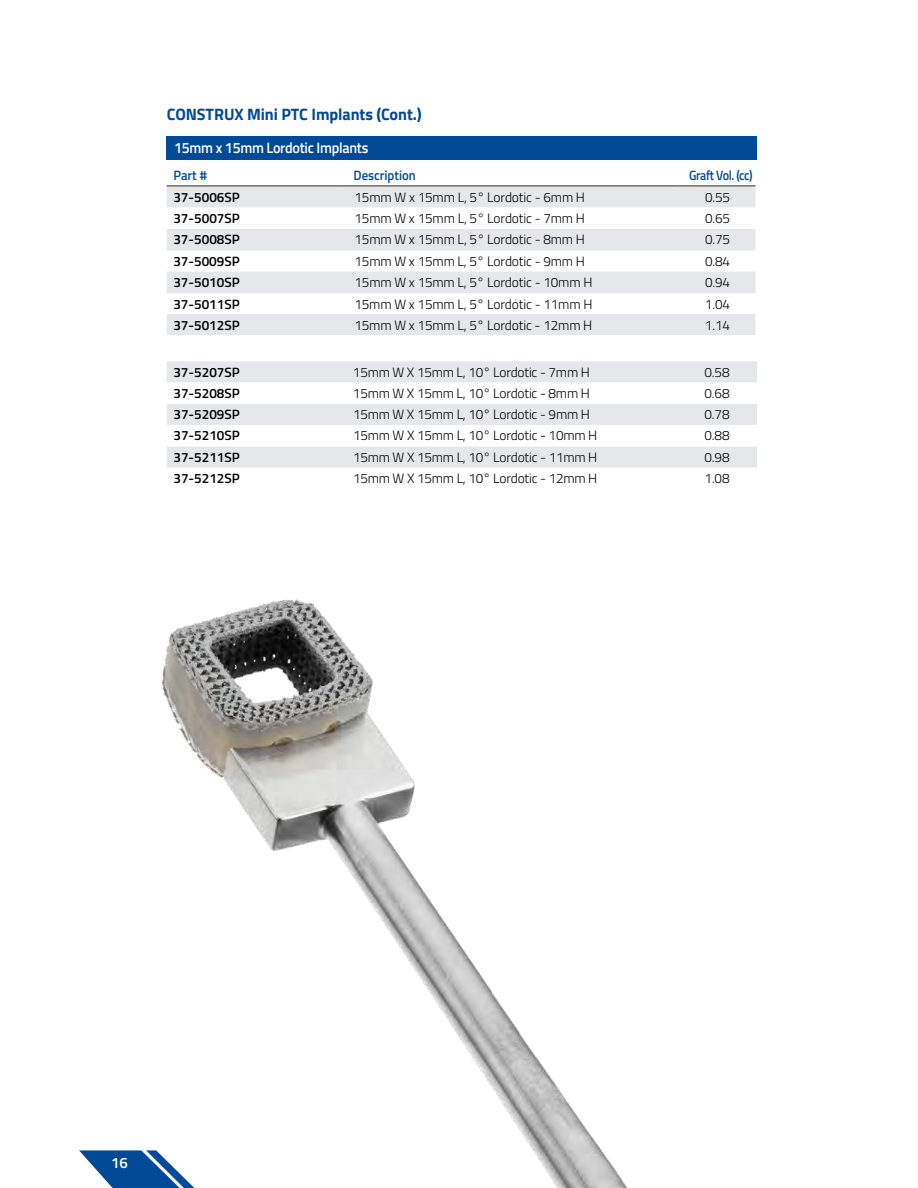
<style>
.page{position:relative;width:918px;height:1188px;background:#fff}
.page>*{position:absolute;margin:0;border:0;box-sizing:border-box;transform-origin:0 0}
.t1{font:700 16.5px "Titillium";letter-spacing:-.005em;color:#004a97}
.t2{font:600 15px "Titillium";letter-spacing:-.02em;color:#fff;scale:.95 1}
.t3{font:600 15px "Titillium";letter-spacing:-.02em;color:#fff}
.t4{font:300 13.5px "Titillium";letter-spacing:-.01em;color:#000}
.t5{font:600 13.5px "Titillium";color:#000}
.t6{font:600 13.5px "Titillium";letter-spacing:-.03em;color:#004a97;scale:.9 1}
.t7{font:600 13.5px "Titillium";color:#004a97;scale:.95 1}
.t8{font:600 13.5px "Titillium";color:#004a97;scale:.96 1}
</style>
<div class="page">
<div style="left:167px;top:136px;width:590px;height:24px;background:#004a97"></div>
<svg style="left:167px;top:186px;width:589px;height:149px;fill:#e6e7e8"></svg>
<hr style="left:167px;top:185px;width:176px;height:1px;background:#414042">
<hr style="left:343px;top:185px;width:337px;height:1px;background:#414042">
<hr style="left:680px;top:185px;width:76px;height:1px;background:#414042">
<svg style="left:167px;top:361px;width:590px;height:107px;fill:#e6e7e8"></svg>
<img style="left:79px;top:599px;width:549px;height:589px">
<p class="t1" style="left:167px;top:102px;width:257px">CONSTRUX Mini PTC Implants (Cont.)</p>
<p class="t2" style="left:174px;top:136px;width:206px">15mm x 15mm Lordotic Implants</p>
<p class="t8" style="left:173px;top:165px;width:36px">Part #</p>
<p class="t7" style="left:353px;top:165px;width:67px">Description</p>
<p class="t6" style="left:689px;top:165px;width:72px">Graft Vol. (cc)</p>
<p class="t5" style="left:173px;top:187px;width:68px">37-5006SP</p>
<p class="t4" style="left:355px;top:187px;width:232px">15mm W x 15mm L, 5° Lordotic - 6mm H</p>
<p class="t4" style="left:705px;top:187px;width:27px">0.55</p>
<p class="t5" style="left:173px;top:208px;width:68px">37-5007SP</p>
<p class="t4" style="left:355px;top:208px;width:232px">15mm W x 15mm L, 5° Lordotic - 7mm H</p>
<p class="t4" style="left:705px;top:208px;width:27px">0.65</p>
<p class="t5" style="left:173px;top:230px;width:68px">37-5008SP</p>
<p class="t4" style="left:355px;top:230px;width:232px">15mm W x 15mm L, 5° Lordotic - 8mm H</p>
<p class="t4" style="left:705px;top:230px;width:27px">0.75</p>
<p class="t5" style="left:173px;top:251px;width:68px">37-5009SP</p>
<p class="t4" style="left:355px;top:252px;width:232px">15mm W x 15mm L, 5° Lordotic - 9mm H</p>
<p class="t4" style="left:705px;top:252px;width:27px">0.84</p>
<p class="t5" style="left:173px;top:272px;width:68px">37-5010SP</p>
<p class="t4" style="left:354px;top:273px;width:239px">15mm W x 15mm L, 5° Lordotic - 10mm H</p>
<p class="t4" style="left:705px;top:273px;width:27px">0.94</p>
<p class="t5" style="left:173px;top:294px;width:68px">37-5011SP</p>
<p class="t4" style="left:354px;top:294px;width:239px">15mm W x 15mm L, 5° Lordotic - 11mm H</p>
<p class="t4" style="left:705px;top:294px;width:27px">1.04</p>
<p class="t5" style="left:173px;top:315px;width:68px">37-5012SP</p>
<p class="t4" style="left:354px;top:315px;width:239px">15mm W x 15mm L, 5° Lordotic - 12mm H</p>
<p class="t4" style="left:705px;top:315px;width:27px">1.14</p>
<p class="t5" style="left:173px;top:362px;width:68px">37-5207SP</p>
<p class="t4" style="left:353px;top:362px;width:239px">15mm W X 15mm L, 10° Lordotic - 7mm H</p>
<p class="t4" style="left:705px;top:362px;width:27px">0.58</p>
<p class="t5" style="left:173px;top:383px;width:68px">37-5208SP</p>
<p class="t4" style="left:353px;top:383px;width:239px">15mm W X 15mm L, 10° Lordotic - 8mm H</p>
<p class="t4" style="left:705px;top:383px;width:27px">0.68</p>
<p class="t5" style="left:173px;top:405px;width:68px">37-5209SP</p>
<p class="t4" style="left:353px;top:405px;width:239px">15mm W X 15mm L, 10° Lordotic - 9mm H</p>
<p class="t4" style="left:705px;top:405px;width:27px">0.78</p>
<p class="t5" style="left:173px;top:426px;width:68px">37-5210SP</p>
<p class="t4" style="left:353px;top:426px;width:246px">15mm W X 15mm L, 10° Lordotic - 10mm H</p>
<p class="t4" style="left:705px;top:426px;width:27px">0.88</p>
<p class="t5" style="left:173px;top:447px;width:68px">37-5211SP</p>
<p class="t4" style="left:353px;top:448px;width:246px">15mm W X 15mm L, 10° Lordotic - 11mm H</p>
<p class="t4" style="left:705px;top:448px;width:27px">0.98</p>
<p class="t5" style="left:174px;top:468px;width:68px">37-5212SP</p>
<p class="t4" style="left:353px;top:469px;width:246px">15mm W X 15mm L, 10° Lordotic - 12mm H</p>
<p class="t4" style="left:705px;top:469px;width:27px">1.08</p>
<p class="t3" style="left:111px;top:1152px;width:18px">16</p>
</div>
